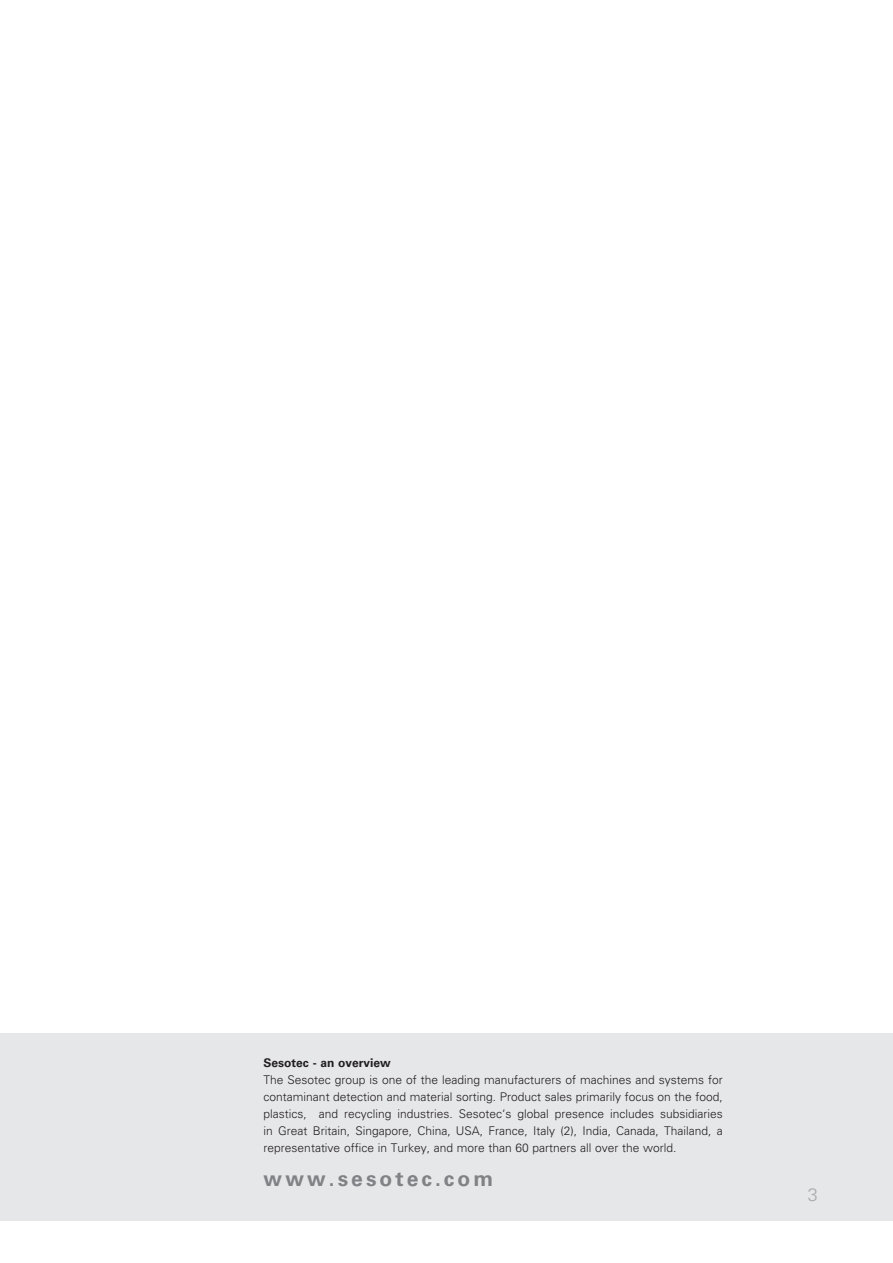
<style>
.page{position:relative;width:893px;height:1263px;background:#fff}
.page>*{position:absolute;margin:0;border:0;box-sizing:border-box;transform-origin:0 0}
.t1{font:700 21px "Univers LT";letter-spacing:.145em;color:#808285}
.t2{font:300 18px "Univers LT";color:#a8a9ad}
.t3{font:300 12px/17px "Univers LT";color:#231f20;text-align:justify}
.t4{font:700 12px "Univers LT";color:#231f20}
</style>
<div class="page">
<div style="left:0;top:1033px;width:893px;height:187px;background:#e6e7e9"></div>
<p class="t4" style="left:264px;top:1056px;width:129px">Sesotec - an overview</p>
<p class="t3" style="left:264px;top:1071px;width:461px">The Sesotec group is one of the leading manufacturers of machines and systems for contaminant detection and material sorting. Product sales primarily focus on the food, plastics, and recycling industries. Sesotec‘s global presence includes subsidiaries in Great Britain, Singapore, China, USA, France, Italy (2), India, Canada, Thailand, a representative office in Turkey, and more than 60 partners all over the world.</p>
<h1 class="t1" style="left:264px;top:1167px;width:231px">www.sesotec.com</h1>
<h2 class="t2" style="left:808px;top:1183px;width:12px">3</h2>
</div>
